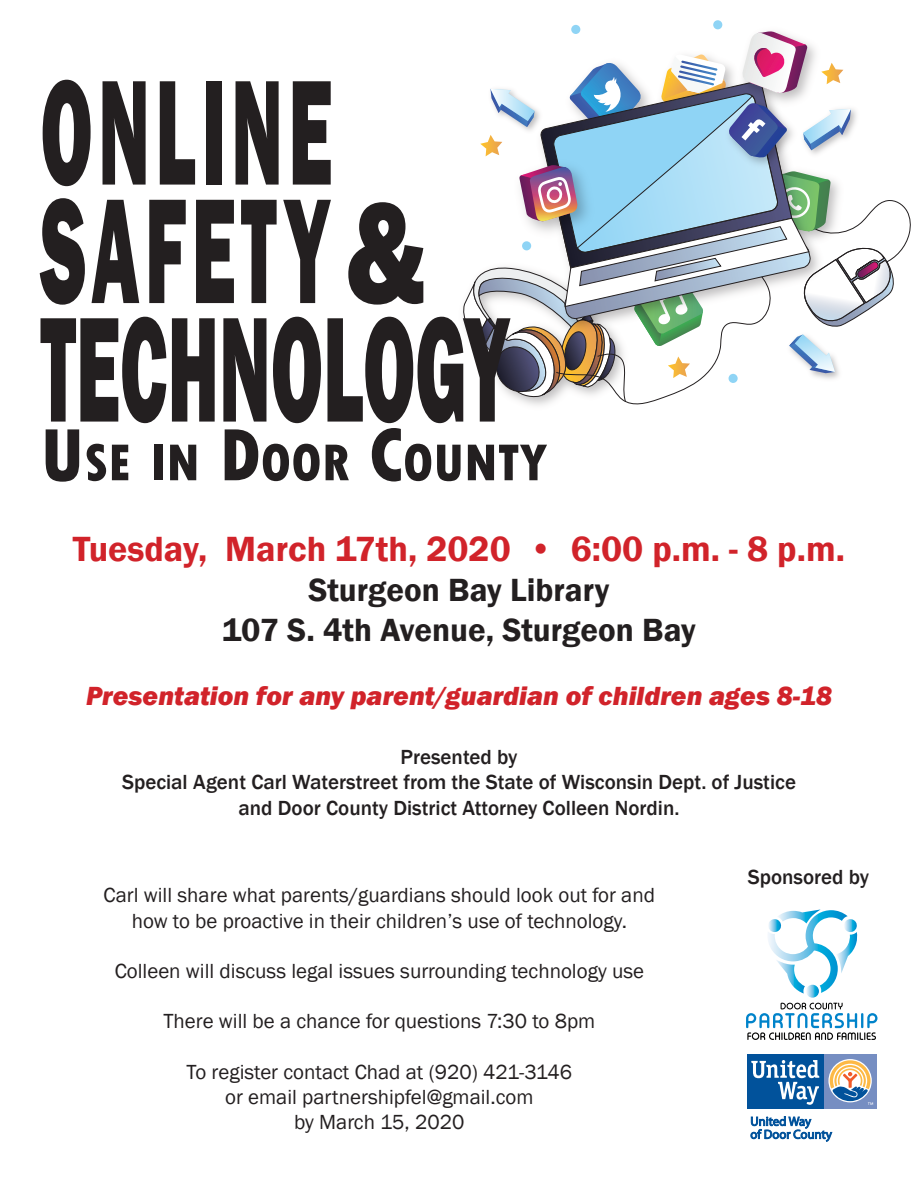
<style>
.page{position:relative;width:918px;height:1188px;background:#fff}
.page>*{position:absolute;margin:0;border:0;box-sizing:border-box;transform-origin:0 0}
.t1{font:800 154.95px "Franklin Gothic";letter-spacing:.065em;color:#231f20;scale:.49 1}
.t2{font:800 154.95px "Franklin Gothic";color:#231f20;scale:.49 1}
.t3{font:800 condensed 54.6px "Tw Cen";color:#231f20}
.t4{font:600 36px "Franklin Gothic";color:#d1232a}
.t5{font:600 33px "Franklin Gothic";color:#231f20}
.t6{font:italic 800 27px "Franklin Gothic";color:#d1232a}
.t7{font:21px "Franklin Gothic";color:#231f20}
.t8{font:500 21px "Franklin Gothic";color:#231f20}
.s1{font-size:149.1px}
.s2{font-size:78px}
</style>
<div class="page">
<svg style="left:463px;top:20px;width:448px;height:386px"></svg>
<svg style="left:746px;top:909px;width:132px;height:131px"></svg>
<div style="left:824px;top:1054px;width:52px;height:54px;background:#768ec2"></div>
<svg style="left:828px;top:1059px;width:44px;height:43px"></svg>
<div style="left:747px;top:1054px;width:77px;height:54px;background:#01529b"></div>
<svg style="left:830px;top:1060px;width:43px;height:45px"></svg>
<svg style="left:751px;top:1060px;width:68px;height:45px"></svg>
<svg style="left:751px;top:1116px;width:81px;height:26px"></svg>
<p class="t1" style="left:40px;top:32px;width:597px">ONLINE</p>
<p class="t1" style="left:40px;top:151px;width:787px">SAFETY <span class="s1">&amp;</span></p>
<p class="t2" style="left:40px;top:269px;width:958px">TECHNOLOGY</p>
<p class="t3" style="left:40px;top:430px;width:508px"><span class="s2">U</span>SE IN <span class="s2">D</span>OOR <span class="s2">C</span>OUNTY</p>
<p class="t4" style="left:73px;top:527px;width:774px">Tuesday, March 17th, 2020 • 6:00 p.m. - 8 p.m.</p>
<p class="t5" style="left:308px;top:570px;width:303px">Sturgeon Bay Library</p>
<p class="t5" style="left:222px;top:609px;width:475px">107 S. 4th Avenue, Sturgeon Bay</p>
<p class="t6" style="left:86px;top:679px;width:747px">Presentation for any parent/guardian of children ages 8-18</p>
<p class="t8" style="left:401px;top:744px;width:118px">Presented by</p>
<p class="t8" style="left:122px;top:769px;width:675px">Special Agent Carl Waterstreet from the State of Wisconsin Dept. of Justice</p>
<p class="t8" style="left:239px;top:795px;width:442px">and Door County District Attorney Colleen Nordin.</p>
<p class="t7" style="left:104px;top:882px;width:553px">Carl will share what parents/guardians should look out for and</p>
<p class="t7" style="left:132px;top:908px;width:497px">how to be proactive in their children’s use of technology.</p>
<p class="t7" style="left:115px;top:958px;width:531px">Colleen will discuss legal issues surrounding technology use</p>
<p class="t7" style="left:163px;top:1008px;width:433px">There will be a chance for questions 7:30 to 8pm</p>
<p class="t7" style="left:187px;top:1059px;width:387px">To register contact Chad at (920) 421-3146</p>
<p class="t7" style="left:225px;top:1084px;width:310px">or email partnershipfel@gmail.com</p>
<p class="t7" style="left:294px;top:1109px;width:172px">by March 15, 2020</p>
<p class="t8" style="left:748px;top:864px;width:123px">Sponsored by</p>
</div>
